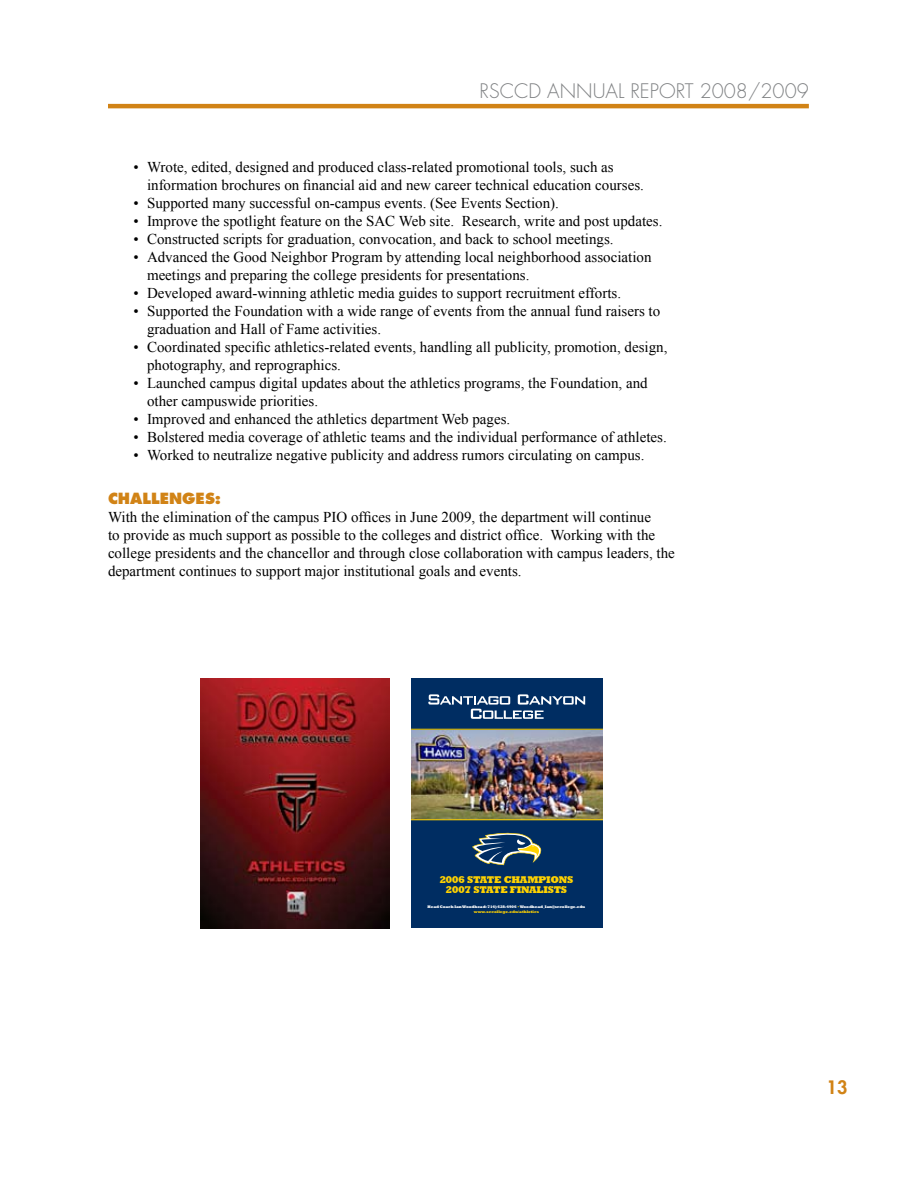
<style>
.page{position:relative;width:918px;height:1188px;background:#fff}
.page>*{position:absolute;margin:0;border:0;box-sizing:border-box;transform-origin:0 0}
.t1{font:300 19.5px "Futura";color:#808284}
.t2{font:800 18px "Futura";color:#d18316}
.t3{font:15px/18px "Times New Roman";color:#000}
.t4{font:800 15px "Futura";color:#d18316}
.t5{font:800 10.05px/10.1px "Rockwell";letter-spacing:-.025em;color:#ffd200;text-align:center}
.t6{font:800 3.75px/4.5px "Rockwell";letter-spacing:-.025em;color:#fff;text-align:center}
.s1{color:#ffd200}
</style>
<div class="page">
<hr style="left:108px;top:104px;width:701px;height:4px;background:#d18316">
<img style="left:200px;top:678px;width:189px;height:251px">
<img style="left:411px;top:730px;width:191px;height:90px">
<div style="left:411px;top:820px;width:191px;height:107px;background:#002d62"></div>
<svg style="left:472px;top:832px;width:70px;height:33px"></svg>
<div style="left:411px;top:679px;width:191px;height:50px;background:#002d62"></div>
<svg style="left:428px;top:694px;width:157px;height:25px"></svg>
<hr style="left:411px;top:729px;width:191px;height:1px;background:#ffd200">
<hr style="left:411px;top:820px;width:191px;height:1px;background:#ffd200">
<h1 class="t1" style="left:480px;top:79px;width:331px">RSCCD ANNUAL REPORT 2008/2009</h1>
<p class="t3" style="left:147px;top:158px;width:498px;text-indent:-14px">• Wrote, edited, designed and produced class-related promotional tools, such as information brochures on financial aid and new career technical education courses.</p>
<p class="t3" style="left:134px;top:194px;width:427px">• Supported many successful on-campus events. (See Events Section).</p>
<p class="t3" style="left:134px;top:212px;width:531px">• Improve the spotlight feature on the SAC Web site. Research, write and post updates.</p>
<p class="t3" style="left:134px;top:230px;width:482px">• Constructed scripts for graduation, convocation, and back to school meetings.</p>
<p class="t3" style="left:147px;top:248px;width:506px;text-indent:-14px">• Advanced the Good Neighbor Program by attending local neighborhood association meetings and preparing the college presidents for presentations.</p>
<p class="t3" style="left:134px;top:284px;width:489px">• Developed award-winning athletic media guides to support recruitment efforts.</p>
<p class="t3" style="left:147px;top:302px;width:515px;text-indent:-14px">• Supported the Foundation with a wide range of events from the annual fund raisers to graduation and Hall of Fame activities.</p>
<p class="t3" style="left:147px;top:338px;width:522px;text-indent:-14px">• Coordinated specific athletics-related events, handling all publicity, promotion, design, photography, and reprographics.</p>
<p class="t3" style="left:147px;top:374px;width:502px;text-indent:-14px">• Launched campus digital updates about the athletics programs, the Foundation, and other campuswide priorities.</p>
<p class="t3" style="left:134px;top:410px;width:378px">• Improved and enhanced the athletics department Web pages.</p>
<p class="t3" style="left:134px;top:428px;width:535px">• Bolstered media coverage of athletic teams and the individual performance of athletes.</p>
<p class="t3" style="left:134px;top:446px;width:512px">• Worked to neutralize negative publicity and address rumors circulating on campus.</p>
<p class="t4" style="left:108px;top:489px;width:13px">CHA</p>
<p class="t4" style="left:142px;top:489px;width:80px">LLENGES:</p>
<p class="t3" style="left:108px;top:507px;width:568px">With the elimination of the campus PIO offices in June 2009, the department will continue<br>to provide as much support as possible to the colleges and district office. Working with the college presidents and the chancellor and through close collaboration with campus leaders, the department continues to support major institutional goals and events.</p>
<p class="t5" style="left:439px;top:875px;width:136px">2006 STATE CHAMPIONS<br>2007 STATE FINALISTS</p>
<p class="t6" style="left:428px;top:905px;width:159px">Head Coach Ian Woodhead: 714) 628-4906 <span class="s1">•</span> Woodhead_Ian@sccollege.edu <span class="s1">www.sccollege.edu/athletics</span></p>
<p class="t2" style="left:827px;top:1076px;width:21px">13</p>
</div>
